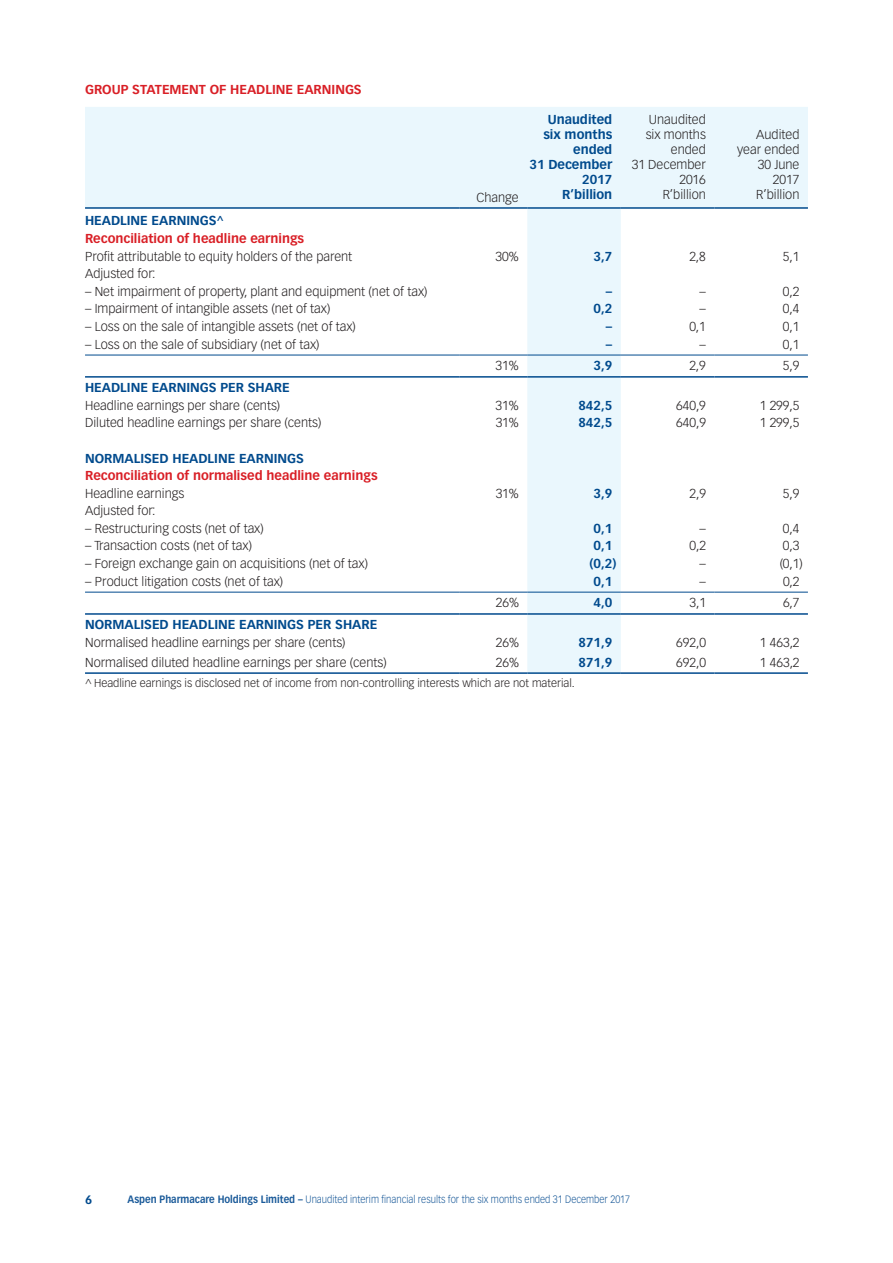
<style>
.page{position:relative;width:893px;height:1263px;background:#fff}
.page>*{position:absolute;margin:0;border:0;box-sizing:border-box;transform-origin:0 0}
.t1{font:300 12.75px/15px "Vectora LT Std";color:#231f20;text-align:right}
.t2{font:700 12.75px/15px "Vectora LT Std";color:#004a8d;text-align:right}
.t3{font:700 12.75px "Vectora LT Std";color:#d91f26}
.t4{font:700 12px "Vectora LT Std";color:#004a8d}
.t5{font:300 11.25px "Vectora LT Std";color:#231f20}
.t6{font:300 10.5px "Vectora LT Std";color:#1a5a99;scale:.9 1}
.s1{font-weight:700}
</style>
<div class="page">
<svg style="left:85px;top:107px;width:723px;height:565px"></svg>
<hr style="left:85px;top:207px;width:374px;height:2px;background:#004a8d">
<hr style="left:459px;top:207px;width:68px;height:2px;background:#004a8d">
<hr style="left:527px;top:207px;width:94px;height:2px;background:#004a8d">
<hr style="left:621px;top:207px;width:93px;height:2px;background:#004a8d">
<hr style="left:714px;top:207px;width:94px;height:2px;background:#004a8d">
<hr style="left:85px;top:355px;width:374px;height:1px;background:#004a8d">
<hr style="left:459px;top:355px;width:68px;height:1px;background:#004a8d">
<hr style="left:527px;top:355px;width:94px;height:1px;background:#004a8d">
<hr style="left:621px;top:355px;width:93px;height:1px;background:#004a8d">
<hr style="left:714px;top:355px;width:94px;height:1px;background:#004a8d">
<hr style="left:85px;top:376px;width:374px;height:2px;background:#004a8d">
<hr style="left:459px;top:376px;width:68px;height:2px;background:#004a8d">
<hr style="left:527px;top:376px;width:94px;height:2px;background:#004a8d">
<hr style="left:621px;top:376px;width:93px;height:2px;background:#004a8d">
<hr style="left:714px;top:376px;width:94px;height:2px;background:#004a8d">
<hr style="left:85px;top:613px;width:374px;height:2px;background:#004a8d">
<hr style="left:459px;top:613px;width:68px;height:2px;background:#004a8d">
<hr style="left:527px;top:613px;width:94px;height:2px;background:#004a8d">
<hr style="left:621px;top:613px;width:93px;height:2px;background:#004a8d">
<hr style="left:714px;top:613px;width:94px;height:2px;background:#004a8d">
<hr style="left:85px;top:592px;width:374px;height:1px;background:#004a8d">
<hr style="left:459px;top:592px;width:68px;height:1px;background:#004a8d">
<hr style="left:527px;top:592px;width:94px;height:1px;background:#004a8d">
<hr style="left:621px;top:592px;width:93px;height:1px;background:#004a8d">
<hr style="left:714px;top:592px;width:94px;height:1px;background:#004a8d">
<hr style="left:85px;top:672px;width:374px;height:2px;background:#004a8d">
<hr style="left:459px;top:672px;width:68px;height:2px;background:#004a8d">
<hr style="left:527px;top:672px;width:94px;height:2px;background:#004a8d">
<hr style="left:621px;top:672px;width:93px;height:2px;background:#004a8d">
<hr style="left:714px;top:672px;width:94px;height:2px;background:#004a8d">
<p class="t3" style="left:85px;top:82px;width:278px">GROUP STATEMENT OF HEADLINE EARNINGS</p>
<p class="t1" style="left:476px;top:190px;width:44px">Change</p>
<p class="t2" style="left:529px;top:112px;width:84px">Unaudited six months ended<br>31 December<br>2017<br>R’billion</p>
<p class="t1" style="left:632px;top:113px;width:76px">Unaudited six months ended<br>31 December<br>2016<br>R’billion</p>
<p class="t1" style="left:737px;top:128px;width:64px">Audited year ended<br>30 June<br>2017<br>R’billion</p>
<p class="t2" style="left:85px;top:213px;width:141px">HEADLINE EARNINGS^</p>
<p class="t3" style="left:85px;top:231px;width:221px">Reconciliation of headline earnings</p>
<p class="t1" style="left:85px;top:249px;width:269px">Profit attributable to equity holders of the parent</p>
<p class="t1" style="left:496px;top:249px;width:25px">30%</p>
<p class="t2" style="left:593px;top:249px;width:20px">3,7</p>
<p class="t1" style="left:689px;top:249px;width:18px">2,8</p>
<p class="t1" style="left:783px;top:249px;width:18px">5,1</p>
<p class="t1" style="left:85px;top:266px;width:72px">Adjusted for:</p>
<p class="t1" style="left:85px;top:284px;width:344px">– Net impairment of property, plant and equipment (net of tax)</p>
<p class="t2" style="left:606px;top:284px;width:8px">–</p>
<p class="t1" style="left:699px;top:284px;width:8px">–</p>
<p class="t1" style="left:783px;top:284px;width:18px">0,2</p>
<p class="t1" style="left:85px;top:302px;width:247px">– Impairment of intangible assets (net of tax)</p>
<p class="t2" style="left:593px;top:301px;width:20px">0,2</p>
<p class="t1" style="left:699px;top:302px;width:8px">–</p>
<p class="t1" style="left:783px;top:302px;width:18px">0,4</p>
<p class="t1" style="left:85px;top:319px;width:272px">– Loss on the sale of intangible assets (net of tax)</p>
<p class="t2" style="left:606px;top:319px;width:8px">–</p>
<p class="t1" style="left:689px;top:319px;width:18px">0,1</p>
<p class="t1" style="left:783px;top:319px;width:18px">0,1</p>
<p class="t1" style="left:85px;top:337px;width:236px">– Loss on the sale of subsidiary (net of tax)</p>
<p class="t2" style="left:606px;top:336px;width:8px">–</p>
<p class="t1" style="left:699px;top:337px;width:8px">–</p>
<p class="t1" style="left:783px;top:337px;width:18px">0,1</p>
<p class="t1" style="left:496px;top:359px;width:25px">31%</p>
<p class="t2" style="left:593px;top:358px;width:20px">3,9</p>
<p class="t1" style="left:689px;top:359px;width:18px">2,9</p>
<p class="t1" style="left:783px;top:359px;width:18px">5,9</p>
<p class="t2" style="left:85px;top:380px;width:206px">HEADLINE EARNINGS PER SHARE</p>
<p class="t1" style="left:85px;top:398px;width:197px">Headline earnings per share (cents)</p>
<p class="t1" style="left:496px;top:398px;width:25px">31%</p>
<p class="t2" style="left:578px;top:398px;width:35px">842,5</p>
<p class="t1" style="left:676px;top:398px;width:31px">640,9</p>
<p class="t1" style="left:760px;top:398px;width:41px">1 299,5</p>
<p class="t1" style="left:85px;top:415px;width:238px">Diluted headline earnings per share (cents)</p>
<p class="t1" style="left:496px;top:415px;width:25px">31%</p>
<p class="t2" style="left:578px;top:415px;width:35px">842,5</p>
<p class="t1" style="left:676px;top:415px;width:31px">640,9</p>
<p class="t1" style="left:760px;top:415px;width:41px">1 299,5</p>
<p class="t2" style="left:85px;top:450px;width:220px">NORMALISED HEADLINE EARNINGS</p>
<p class="t3" style="left:85px;top:468px;width:294px">Reconciliation of normalised headline earnings</p>
<p class="t1" style="left:85px;top:486px;width:101px">Headline earnings</p>
<p class="t1" style="left:496px;top:486px;width:25px">31%</p>
<p class="t2" style="left:593px;top:486px;width:20px">3,9</p>
<p class="t1" style="left:689px;top:486px;width:18px">2,9</p>
<p class="t1" style="left:783px;top:486px;width:18px">5,9</p>
<p class="t1" style="left:85px;top:503px;width:72px">Adjusted for:</p>
<p class="t1" style="left:85px;top:521px;width:180px">– Restructuring costs (net of tax)</p>
<p class="t2" style="left:594px;top:521px;width:20px">0,1</p>
<p class="t1" style="left:700px;top:521px;width:8px">–</p>
<p class="t1" style="left:783px;top:521px;width:18px">0,4</p>
<p class="t1" style="left:85px;top:539px;width:168px">– Transaction costs (net of tax)</p>
<p class="t2" style="left:594px;top:538px;width:20px">0,1</p>
<p class="t1" style="left:689px;top:539px;width:18px">0,2</p>
<p class="t1" style="left:783px;top:539px;width:18px">0,3</p>
<p class="t1" style="left:85px;top:556px;width:284px">– Foreign exchange gain on acquisitions (net of tax)</p>
<p class="t2" style="left:590px;top:556px;width:28px">(0,2)</p>
<p class="t1" style="left:700px;top:556px;width:8px">–</p>
<p class="t1" style="left:780px;top:556px;width:25px">(0,1)</p>
<p class="t1" style="left:85px;top:574px;width:199px">– Product litigation costs (net of tax)</p>
<p class="t2" style="left:594px;top:574px;width:20px">0,1</p>
<p class="t1" style="left:700px;top:574px;width:8px">–</p>
<p class="t1" style="left:783px;top:574px;width:18px">0,2</p>
<p class="t1" style="left:496px;top:596px;width:25px">26%</p>
<p class="t2" style="left:594px;top:595px;width:20px">4,0</p>
<p class="t1" style="left:689px;top:596px;width:18px">3,1</p>
<p class="t1" style="left:783px;top:596px;width:18px">6,7</p>
<p class="t2" style="left:85px;top:617px;width:294px">NORMALISED HEADLINE EARNINGS PER SHARE</p>
<p class="t1" style="left:85px;top:635px;width:262px">Normalised headline earnings per share (cents)</p>
<p class="t1" style="left:496px;top:635px;width:25px">26%</p>
<p class="t2" style="left:578px;top:635px;width:35px">871,9</p>
<p class="t1" style="left:676px;top:635px;width:31px">692,0</p>
<p class="t1" style="left:760px;top:635px;width:41px">1 463,2</p>
<p class="t1" style="left:85px;top:655px;width:303px">Normalised diluted headline earnings per share (cents)</p>
<p class="t1" style="left:496px;top:655px;width:25px">26%</p>
<p class="t2" style="left:578px;top:655px;width:35px">871,9</p>
<p class="t1" style="left:676px;top:655px;width:31px">692,0</p>
<p class="t1" style="left:760px;top:655px;width:41px">1 463,2</p>
<p class="t5" style="left:85px;top:677px;width:491px">^ Headline earnings is disclosed net of income from non-controlling interests which are not material.</p>
<p class="t4" style="left:85px;top:1193px;width:9px">6</p>
<p class="t6" style="left:128px;top:1193px;width:560px"><span class="s1">Aspen Pharmacare Holdings Limited –</span> Unaudited interim financial results for the six months ended 31 December 2017</p>
</div>
